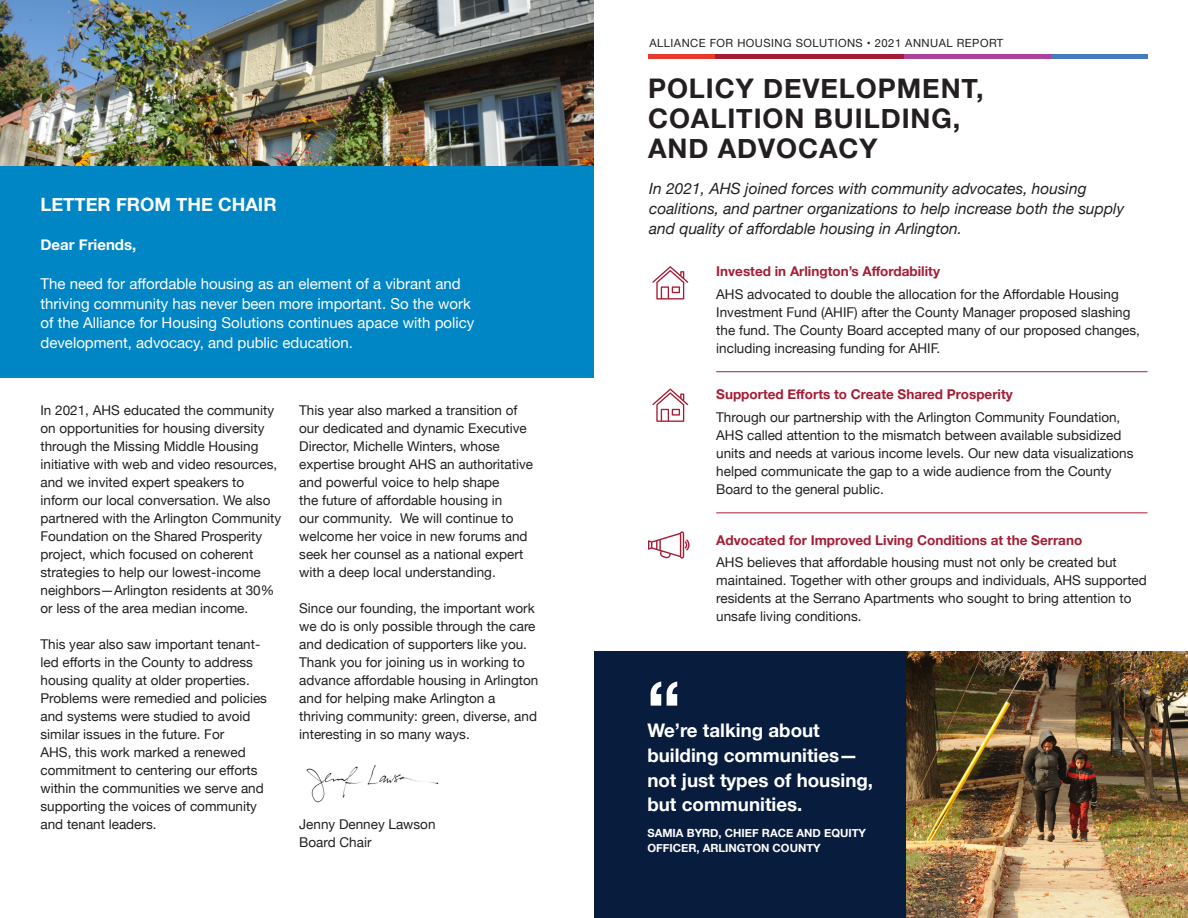
<style>
.page{position:relative;width:1188px;height:918px;background:#fff}
.page>*{position:absolute;margin:0;border:0;box-sizing:border-box;transform-origin:0 0}
.t1{font:700 75px "Helvetica Neue";color:#fff}
.t2{font:700 27px/30px "Helvetica Neue";letter-spacing:.035em;color:#231f20}
.t3{font:700 18.75px/24.8px "Helvetica Neue";color:#fff}
.t4{font:700 18.3px "Helvetica Neue";color:#fff}
.t5{font:italic 15.6px/20.2px "Helvetica Neue";color:#231f20}
.t6{font:15px/19.5px "Helvetica Neue";color:#fff}
.t7{font:700 15px "Helvetica Neue";color:#fff}
.Body_copy{font:13.5px/18px "Helvetica Neue";color:#231f20}
.Red_Subhead{font:13.5px/18px "Helvetica Neue";color:#231f20}
.Red_Subhead-2{font:700 13.5px "Helvetica Neue";color:#a51d35}
.t8{font:700 11.25px/15px "Helvetica Neue";color:#fff}
.t9{font:11.25px "Helvetica Neue";letter-spacing:.04em;color:#231f20}
</style>
<div class="page">
<div style="left:648px;top:54px;width:68px;height:5px;background:#e73b2e"></div>
<div style="left:716px;top:54px;width:188px;height:5px;background:#a51d35"></div>
<div style="left:904px;top:54px;width:147px;height:5px;background:#aa4399"></div>
<div style="left:1051px;top:54px;width:97px;height:5px;background:#467cbf"></div>
<div style="left:594px;top:651px;width:313px;height:267px;background:#081d3e"></div>
<img style="left:0;top:0;width:594px;height:166px">
<div style="left:0;top:166px;width:594px;height:212px;background:#0085c5"></div>
<img style="left:907px;top:651px;width:281px;height:267px">
<hr style="left:716px;top:371px;width:432px;height:1px;background:#a51d35">
<hr style="left:716px;top:513px;width:432px;height:1px;background:#a51d35">
<img style="left:306px;top:765px;width:133px;height:38px">
<svg style="left:652px;top:266px;width:36px;height:33px"></svg>
<svg style="left:652px;top:389px;width:36px;height:33px"></svg>
<svg style="left:648px;top:531px;width:42px;height:28px"></svg>
<p class="t4" style="left:40px;top:191px;width:238px">LETTER FROM THE CHAIR</p>
<p class="t7" style="left:40px;top:233px;width:97px">Dear Friends,</p>
<p class="t6" style="left:40px;top:275px;width:435px">The need for affordable housing as an element of a vibrant and thriving community has never been more important. So the work of the Alliance for Housing Solutions continues apace with policy development, advocacy, and public education.</p>
<p class="Body_copy" style="left:40px;top:402px;width:242px">In 2021, AHS educated the community on opportunities for housing diversity through the Missing Middle Housing initiative with web and video resources, and we invited expert speakers to inform our local conversation. We also partnered with the Arlington Community Foundation on the Shared Prosperity project, which focused on coherent strategies to help our lowest-income neighbors—Arlington residents at 30% or less of the area median income.</p>
<p class="Body_copy" style="left:40px;top:636px;width:228px">This year also saw important tenant&shy;led efforts in the County to address housing quality at older properties.<br>Problems were remedied and policies and systems were studied to avoid similar issues in the future. For<br>AHS, this work marked a renewed commitment to centering our efforts within the communities we serve and supporting the voices of community and tenant leaders.</p>
<p class="Body_copy" style="left:299px;top:402px;width:235px">This year also marked a transition of our dedicated and dynamic Executive Director, Michelle Winters, whose expertise brought AHS an authoritative and powerful voice to help shape<br>the future of affordable housing in<br>our community. We will continue to welcome her voice in new forums and seek her counsel as a national expert with a deep local understanding.</p>
<p class="Body_copy" style="left:299px;top:600px;width:241px">Since our founding, the important work we do is only possible through the care and dedication of supporters like you.<br>Thank you for joining us in working to advance affordable housing in Arlington and for helping make Arlington a thriving community: green, diverse, and interesting in so many ways.</p>
<p class="Body_copy" style="left:299px;top:816px;width:138px">Jenny Denney Lawson</p>
<p class="Body_copy" style="left:299px;top:834px;width:74px">Board Chair</p>
<p class="t9" style="left:649px;top:35px;width:355px">ALLIANCE FOR HOUSING SOLUTIONS • 2021 ANNUAL REPORT</p>
<p class="t2" style="left:648px;top:74px;width:337px">POLICY DEVELOPMENT,<br>COALITION BUILDING,</p>
<p class="t2" style="left:648px;top:134px;width:231px">AND ADVOCACY</p>
<p class="t5" style="left:649px;top:179px;width:476px">In 2021, AHS joined forces with community advocates, housing coalitions, and partner organizations to help increase both the supply and quality of affordable housing in Arlington.</p>
<p class="Red_Subhead-2" style="left:716px;top:261px;width:225px">Invested in Arlington’s Affordability</p>
<p class="Body_copy" style="left:716px;top:286px;width:425px">AHS advocated to double the allocation for the Affordable Housing Investment Fund (AHIF) after the County Manager proposed slashing the fund. The County Board accepted many of our proposed changes, including increasing funding for AHIF.</p>
<p class="Red_Subhead-2" style="left:716px;top:384px;width:298px">Supported Efforts to Create Shared Prosperity</p>
<p class="Red_Subhead" style="left:716px;top:409px;width:419px">Through our partnership with the Arlington Community Foundation, AHS called attention to the mismatch between available subsidized units and needs at various income levels. Our new data visualizations helped communicate the gap to a wide audience from the County Board to the general public.</p>
<p class="Red_Subhead-2" style="left:716px;top:529px;width:368px">Advocated for Improved Living Conditions at the Serrano</p>
<p class="Red_Subhead" style="left:716px;top:554px;width:432px">AHS believes that affordable housing must not only be created but maintained. Together with other groups and individuals, AHS supported residents at the Serrano Apartments who sought to bring attention to unsafe living conditions.</p>
<p class="t1" style="left:647px;top:650px;width:36px">“</p>
<p class="t3" style="left:647px;top:718px;width:227px">We’re talking about building communities— not just types of housing, but communities.</p>
<p class="t8" style="left:647px;top:826px;width:220px">SAMIA BYRD, CHIEF RACE AND EQUITY<br>OFFICER, ARLINGTON COUNTY</p>
</div>
